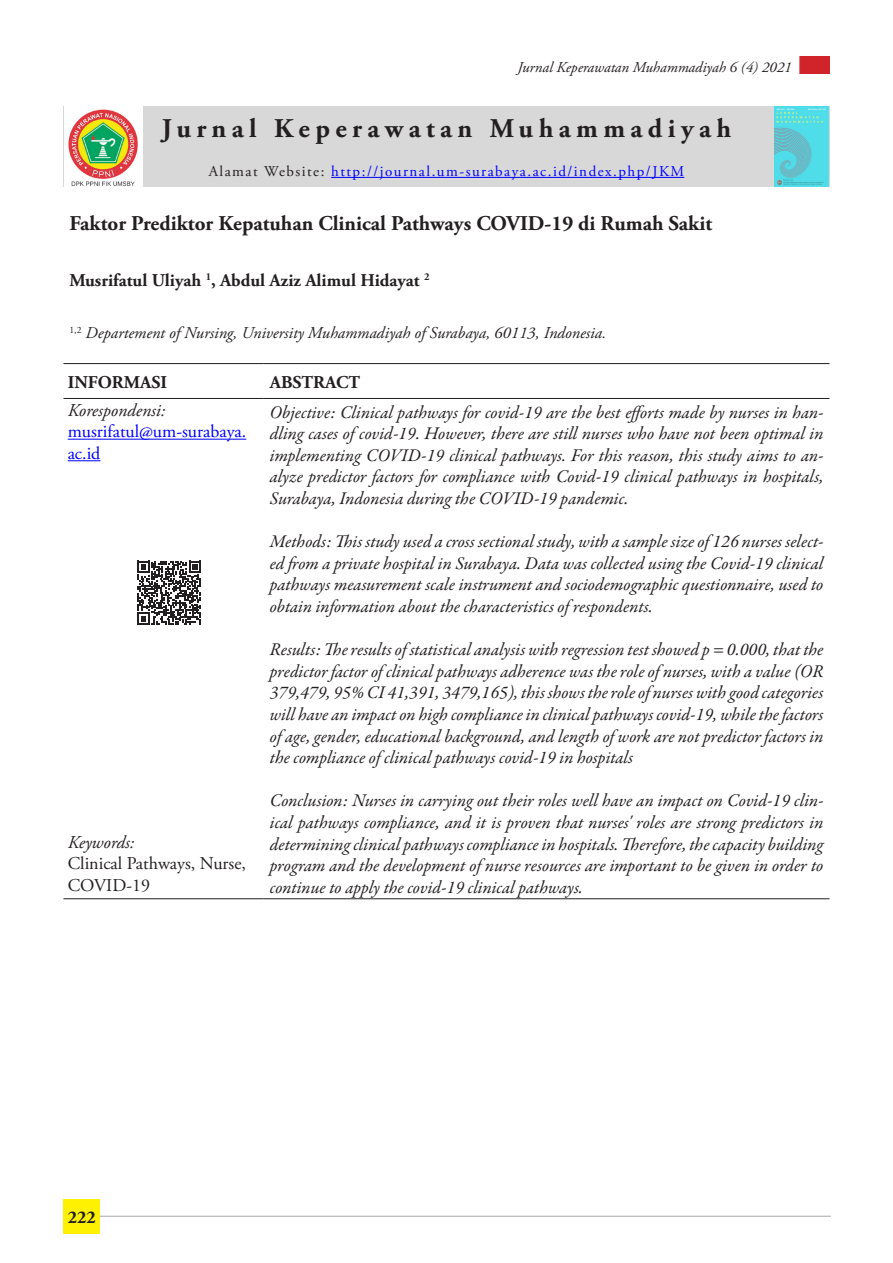
<style>
.page{position:relative;width:893px;height:1263px;background:#fff}
.page>*{position:absolute;margin:0;border:0;box-sizing:border-box;transform-origin:0 0}
.t1{font:700 27px "Adobe Garamond Pro";letter-spacing:.2em;color:#231f20}
.t2{font:700 21px "Adobe Garamond Pro";color:#231f20}
.t3{font:italic 18px/21.6px "Garamond Premr Pro";letter-spacing:-.005em;color:#231f20;text-align:justify}
.t4{font:700 18px "Adobe Garamond Pro";color:#231f20}
.t5{font:18px/21.6px "Adobe Garamond Pro";color:#231f20}
.t6{font:18px/21.6px "Adobe Garamond Pro";color:#00f}
.t7{font:italic 18px "Adobe Garamond Pro";color:#231f20}
.t8{font:italic 16.5px "Adobe Garamond Pro";color:#231f20}
.t9{font:15px "Adobe Garamond Pro";letter-spacing:.1em;color:#00f}
.t10{font:italic 15px "Adobe Garamond Pro";color:#231f20}
.s1{color:#231f20}
</style>
<div class="page">
<div style="left:64px;top:1199px;width:36px;height:34px;background:#fff101"></div>
<div style="left:799px;top:56px;width:31px;height:18px;background:#d1232a"></div>
<hr style="left:100px;top:1216px;width:731px;height:1px;background:#a8a9ad">
<div style="left:63px;top:106px;width:766px;height:81px;background:#d8d8d8"></div>
<hr style="left:63px;top:898px;width:201px;height:1px;background:#231f20">
<hr style="left:264px;top:898px;width:565px;height:1px;background:#231f20">
<hr style="left:63px;top:363px;width:201px;height:1px;background:#231f20">
<hr style="left:264px;top:363px;width:565px;height:1px;background:#231f20">
<hr style="left:63px;top:398px;width:201px;height:1px;background:#231f20">
<hr style="left:264px;top:398px;width:565px;height:1px;background:#231f20">
<hr style="left:331px;top:177px;width:353px;height:1px;background:#00f">
<hr style="left:68px;top:439px;width:178px;height:1px;background:#00f">
<hr style="left:68px;top:460px;width:32px;height:1px;background:#00f">
<img style="left:775px;top:106px;width:54px;height:81px">
<img style="left:64px;top:106px;width:78px;height:81px">
<svg style="left:137px;top:561px;width:64px;height:64px"></svg>
<p class="t10" style="left:518px;top:58px;width:276px">Jurnal Keperawatan Muhammadiyah 6 (4) 2021</p>
<p class="t1" style="left:162px;top:113px;width:571px">Jurnal Keperawatan Muhammadiyah</p>
<p class="t9" style="left:209px;top:162px;width:477px"><span class="s1">Alamat Website:</span> http://journal.um-surabaya.ac.id/index.php/JKM</p>
<p class="t2" style="left:69px;top:211px;width:644px">Faktor Prediktor Kepatuhan Clinical Pathways COVID-19 di Rumah Sakit</p>
<p class="t4" style="left:69px;top:270px;width:361px">Musrifatul Uliyah <sup>1</sup>, Abdul Aziz Alimul Hidayat <sup>2</sup></p>
<p class="t8" style="left:69px;top:323px;width:538px"><sup>1,2</sup> Departement of Nursing, University Muhammadiyah of Surabaya, 60113, Indonesia.</p>
<p class="t4" style="left:68px;top:371px;width:101px">INFORMASI</p>
<p class="t4" style="left:270px;top:371px;width:92px">ABSTRACT</p>
<p class="t7" style="left:68px;top:399px;width:99px">Korespondensi:</p>
<p class="t6" style="left:68px;top:421px;width:180px">musrifatul@um-surabaya. ac.id</p>
<p class="t3" style="left:270px;top:402px;width:555px">Objective: Clinical pathways for covid-19 are the best efforts made by nurses in han&shy;dling cases of covid-19. However, there are still nurses who have not been optimal in implementing COVID-19 clinical pathways. For this reason, this study aims to an&shy;alyze predictor factors for compliance with Covid-19 clinical pathways in hospitals, Surabaya, Indonesia during the COVID-19 pandemic.</p>
<p class="t3" style="left:270px;top:532px;width:555px">Methods: This study used a cross sectional study, with a sample size of 126 nurses select&shy;ed from a private hospital in Surabaya. Data was collected using the Covid-19 clinical pathways measurement scale instrument and sociodemographic questionnaire, used to obtain information about the characteristics of respondents.</p>
<p class="t3" style="left:270px;top:640px;width:555px">Results: The results of statistical analysis with regression test showed p = 0.000, that the predictor factor of clinical pathways adherence was the role of nurses, with a value (OR 379,479, 95% CI 41,391, 3479,165), this shows the role of nurses with good categories will have an impact on high compliance in clinical pathways covid-19, while the factors of age, gender, educational background, and length of work are not predictor factors in the compliance of clinical pathways covid-19 in hospitals</p>
<p class="t3" style="left:270px;top:791px;width:555px">Conclusion: Nurses in carrying out their roles well have an impact on Covid-19 clin&shy;ical pathways compliance, and it is proven that nurses' roles are strong predictors in determining clinical pathways compliance in hospitals. Therefore, the capacity building program and the development of nurse resources are important to be given in order to continue to apply the covid-19 clinical pathways.</p>
<p class="t7" style="left:68px;top:831px;width:68px">Keywords:</p>
<p class="t5" style="left:68px;top:853px;width:180px">Clinical Pathways, Nurse,<br>COVID-19</p>
<p class="t4" style="left:68px;top:1206px;width:30px">222</p>
</div>
